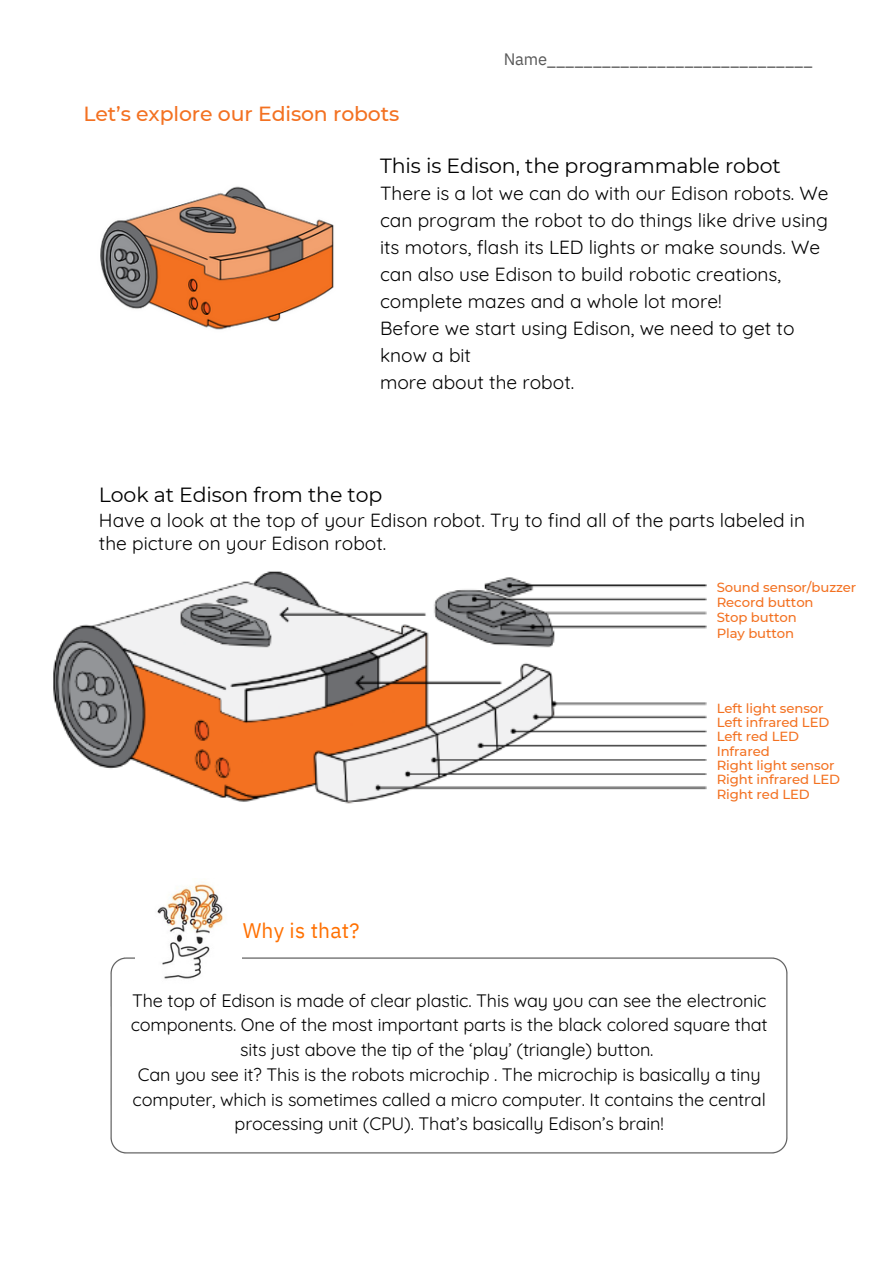
<style>
.page{position:relative;width:894px;height:1264px;background:#fff}
.page>*{position:absolute;margin:0;border:0;box-sizing:border-box;transform-origin:0 0}
.t1{font:21px "IBM Plex Sans";letter-spacing:.01em;color:#ff7000}
.t2{font:20.55px "Montserrat";letter-spacing:-.005em;color:#000}
.t3{font:500 20.4px "Montserrat";letter-spacing:-.005em;color:#f37121}
.t4{font:19.05px/27px "Quicksand";color:#000}
.t5{font:18px/24.8px "Quicksand";letter-spacing:-.01em;color:#000;text-align:center}
.t6{font:16.5px "IBM Plex Sans";color:#595959}
.t7{font:500 13.2px/14.2px "Montserrat";letter-spacing:-.005em;color:#f37121}
</style>
<div class="page">
<img style="left:110px;top:957px;width:678px;height:197px">
<img style="left:135px;top:882px;width:106px;height:102px">
<img style="left:53px;top:571px;width:653px;height:233px">
<img style="left:100px;top:186px;width:234px;height:144px">
<h3 class="t3" style="left:84px;top:101px;width:317px">Let’s explore our Edison robots</h3>
<p class="t6" style="left:503px;top:48px;width:310px">Name_____________________________</p>
<p class="t2" style="left:380px;top:153px;width:402px">This is Edison, the programmable robot</p>
<p class="t4" style="left:380px;top:179px;width:450px">There is a lot we can do with our Edison robots. We can program the robot to do things like drive using its motors, flash its LED lights or make sounds. We can also use Edison to build robotic creations, complete mazes and a whole lot more!<br>Before we start using Edison, we need to get to know a bit<br>more about the robot.</p>
<h2 class="t2" style="left:99px;top:482px;width:285px">Look at Edison from the top</h2>
<h2 class="t4" style="left:99px;top:507px;width:707px;line-height:23.7px">Have a look at the top of your Edison robot. Try to find all of the parts labeled in the picture on your Edison robot.</h2>
<p class="t7" style="left:716px;top:579px;width:141px;line-height:15.5px">Sound sensor/buzzer<br>Record button</p>
<p class="t7" style="left:716px;top:610px;width:82px">Stop button</p>
<p class="t7" style="left:716px;top:626px;width:79px">Play button</p>
<p class="t1" style="left:242px;top:916px;width:118px">Why is that?</p>
<p class="t7" style="left:716px;top:700px;width:114px">Left light sensor<br>Left infrared LED<br>Left red LED<br>Infrared</p>
<p class="t7" style="left:716px;top:758px;width:125px">Right light sensor<br>Right infrared LED</p>
<p class="t7" style="left:716px;top:786px;width:95px">Right red LED</p>
<p class="t5" style="left:131px;top:987px;width:638px">The top of Edison is made of clear plastic. This way you can see the electronic components. One of the most important parts is the black colored square that sits just above the tip of the ‘play’ (triangle) button.<br>Can you see it? This is the robots microchip . The microchip is basically a tiny computer, which is sometimes called a micro computer. It contains the central processing unit (CPU). That’s basically Edison’s brain!</p>
</div>
